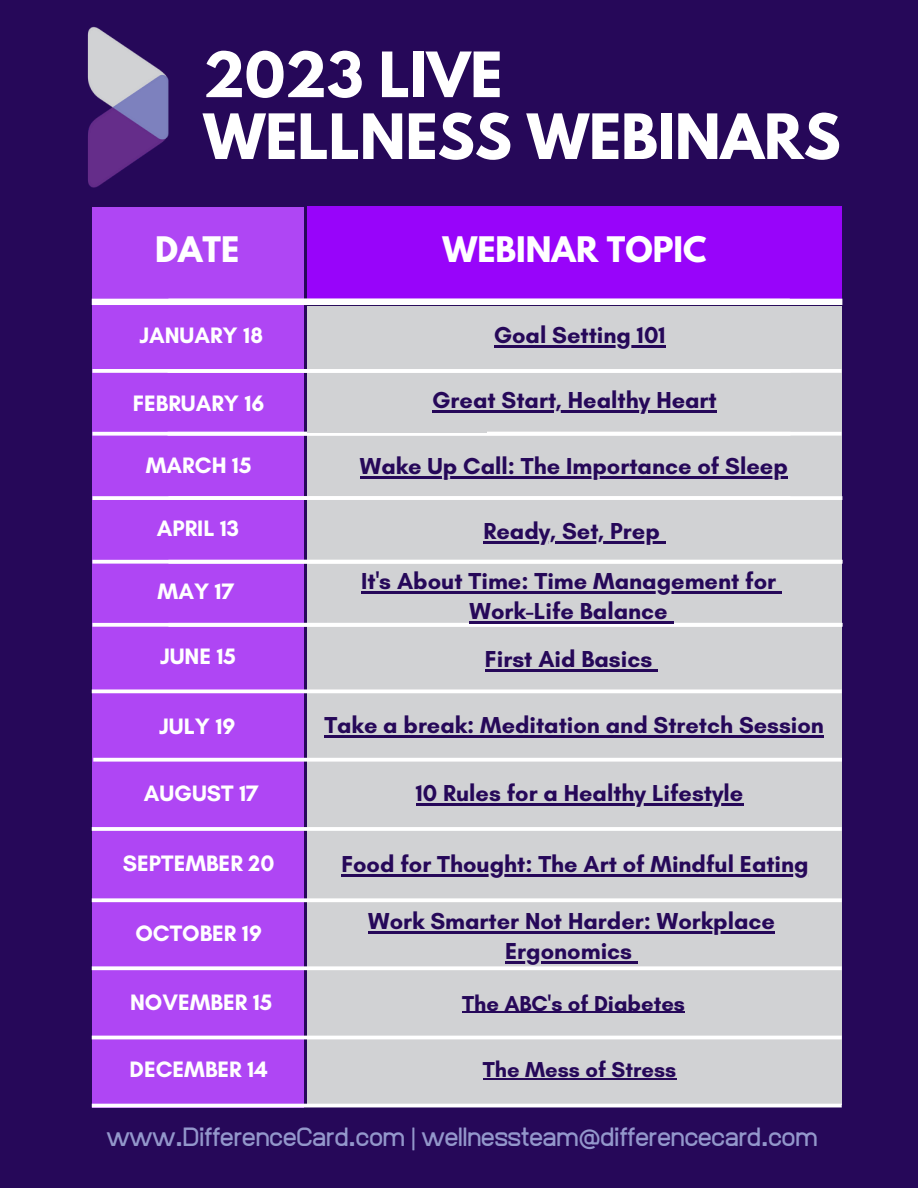
<style>
.page{position:relative;width:918px;height:1188px;background:#260859}
.page>*{position:absolute;margin:0;border:0;box-sizing:border-box;transform-origin:0 0}
.t1{font:700 55.35px/61.8px "League Spartan";color:#fff}
.t2{font:700 31.2px "League Spartan";color:#fff}
.t3{font:700 23.55px/30.3px "Glacial Indifference";color:#260859;text-align:center}
.t4{font:700 22.8px "Glacial Indifference";color:#fff}
.t5{font:700 22.05px "Glacial Indifference";color:#260859}
.t6{font:500 21.75px "ADA Hybrid";color:#9397cb}
</style>
<div class="page">
<div style="left:93px;top:207px;width:210px;height:900px;background:#af46f4"></div>
<div style="left:307px;top:207px;width:535px;height:95px;background:#9804fa"></div>
<div style="left:92px;top:299px;width:698px;height:6px;background:#fff"></div>
<div style="left:307px;top:306px;width:535px;height:799px;background:#d1d2d4"></div>
<svg style="left:92px;top:369px;width:76px;height:4px"></svg>
<svg style="left:92px;top:432px;width:76px;height:4px"></svg>
<svg style="left:92px;top:496px;width:76px;height:4px"></svg>
<svg style="left:92px;top:560px;width:76px;height:4px"></svg>
<svg style="left:92px;top:623px;width:76px;height:4px"></svg>
<div style="left:168px;top:299px;width:674px;height:6px;background:#fff"></div>
<hr style="left:168px;top:369px;width:674px;height:4px;background:#fff">
<hr style="left:168px;top:432px;width:674px;height:4px;background:#fff">
<hr style="left:168px;top:496px;width:674px;height:4px;background:#fff">
<hr style="left:168px;top:560px;width:674px;height:4px;background:#fff">
<hr style="left:168px;top:623px;width:674px;height:4px;background:#fff">
<svg style="left:92px;top:689px;width:750px;height:4px;background:#f8f4fa"></svg>
<div style="left:307px;top:373px;width:180px;height:60px;background:#d1d2d4"></div>
<svg style="left:93px;top:758px;width:749px;height:4px;background:#f9f6fb"></svg>
<hr style="left:92px;top:827px;width:750px;height:4px;background:#fff">
<svg style="left:92px;top:898px;width:750px;height:4px;background:#f9f6fb"></svg>
<svg style="left:92px;top:966px;width:750px;height:4px;background:#f9f6fb"></svg>
<hr style="left:92px;top:1036px;width:750px;height:3px;background:#fff">
<hr style="left:92px;top:1104px;width:750px;height:3px;background:#fff">
<hr style="left:360px;top:476px;width:428px;height:2px;background:#260859">
<hr style="left:484px;top:541px;width:176px;height:2px;background:#260859">
<svg style="left:660px;top:541px;width:6px;height:2px"></svg>
<hr style="left:324px;top:735px;width:500px;height:2px;background:#260859">
<hr style="left:432px;top:411px;width:285px;height:2px;background:#260859">
<hr style="left:494px;top:345px;width:172px;height:3px;background:#260859">
<hr style="left:416px;top:803px;width:327px;height:2px;background:#260859">
<hr style="left:341px;top:874px;width:468px;height:2px;background:#260859">
<hr style="left:462px;top:1012px;width:223px;height:1px;background:#260859">
<hr style="left:483px;top:1079px;width:193px;height:1px;background:#260859">
<img style="left:87px;top:27px;width:82px;height:161px">
<hr style="left:361px;top:591px;width:415px;height:2px;background:#260859">
<svg style="left:776px;top:591px;width:6px;height:2px"></svg>
<hr style="left:470px;top:621px;width:198px;height:3px;background:#260859">
<svg style="left:668px;top:621px;width:6px;height:3px"></svg>
<hr style="left:485px;top:670px;width:167px;height:2px;background:#260859">
<svg style="left:652px;top:670px;width:6px;height:2px"></svg>
<hr style="left:368px;top:931px;width:407px;height:2px;background:#260859">
<hr style="left:505px;top:961px;width:127px;height:3px;background:#260859">
<svg style="left:632px;top:961px;width:6px;height:3px"></svg>
<h1 class="t1" style="left:203px;top:51px;width:639px">2023 LIVE<br>WELLNESS WEBINARS</h1>
<h2 class="t2" style="left:155px;top:233px;width:86px">DATE</h2>
<h2 class="t2" style="left:442px;top:233px;width:266px">WEBINAR TOPIC</h2>
<p class="t4" style="left:139px;top:321px;width:125px">JANUARY 18</p>
<p class="t3" style="left:494px;top:320px;width:173px">Goal Setting 101</p>
<p class="t4" style="left:133px;top:390px;width:133px">FEBRUARY 16</p>
<p class="t3" style="left:432px;top:385px;width:286px">Great Start, Healthy Heart</p>
<p class="t4" style="left:146px;top:451px;width:107px">MARCH 15</p>
<p class="t3" style="left:360px;top:450px;width:429px">Wake Up Call: The Importance of Sleep</p>
<p class="t4" style="left:157px;top:515px;width:84px">APRIL 13</p>
<p class="t3" style="left:484px;top:516px;width:178px">Ready, Set, Prep</p>
<p class="t4" style="left:158px;top:577px;width:78px">MAY 17</p>
<p class="t4" style="left:160px;top:643px;width:78px">JUNE 15</p>
<p class="t3" style="left:361px;top:565px;width:417px">It's About Time: Time Management for<br>Work-Life Balance</p>
<p class="t3" style="left:485px;top:644px;width:169px">First Aid Basics</p>
<p class="t4" style="left:159px;top:712px;width:78px">JULY 19</p>
<p class="t3" style="left:324px;top:710px;width:501px">Take a break: Meditation and Stretch Session</p>
<p class="t4" style="left:144px;top:780px;width:116px">AUGUST 17</p>
<p class="t3" style="left:416px;top:778px;width:329px">10 Rules for a Healthy Lifestyle</p>
<p class="t4" style="left:123px;top:849px;width:153px">SEPTEMBER 20</p>
<p class="t3" style="left:341px;top:849px;width:469px">Food for Thought: The Art of Mindful Eating</p>
<p class="t4" style="left:135px;top:919px;width:128px">OCTOBER 19</p>
<p class="t3" style="left:368px;top:905px;width:408px">Work Smarter Not Harder: Workplace<br>Ergonomics</p>
<p class="t4" style="left:130px;top:988px;width:144px">NOVEMBER 15</p>
<p class="t5" style="left:462px;top:990px;width:224px">The ABC's of Diabetes</p>
<p class="t4" style="left:130px;top:1055px;width:140px">DECEMBER 14</p>
<p class="t5" style="left:483px;top:1056px;width:195px">The Mess of Stress</p>
<p class="t6" style="left:107px;top:1127px;width:712px">www.DifferenceCard.com | wellnessteam@differencecard.com</p>
</div>
